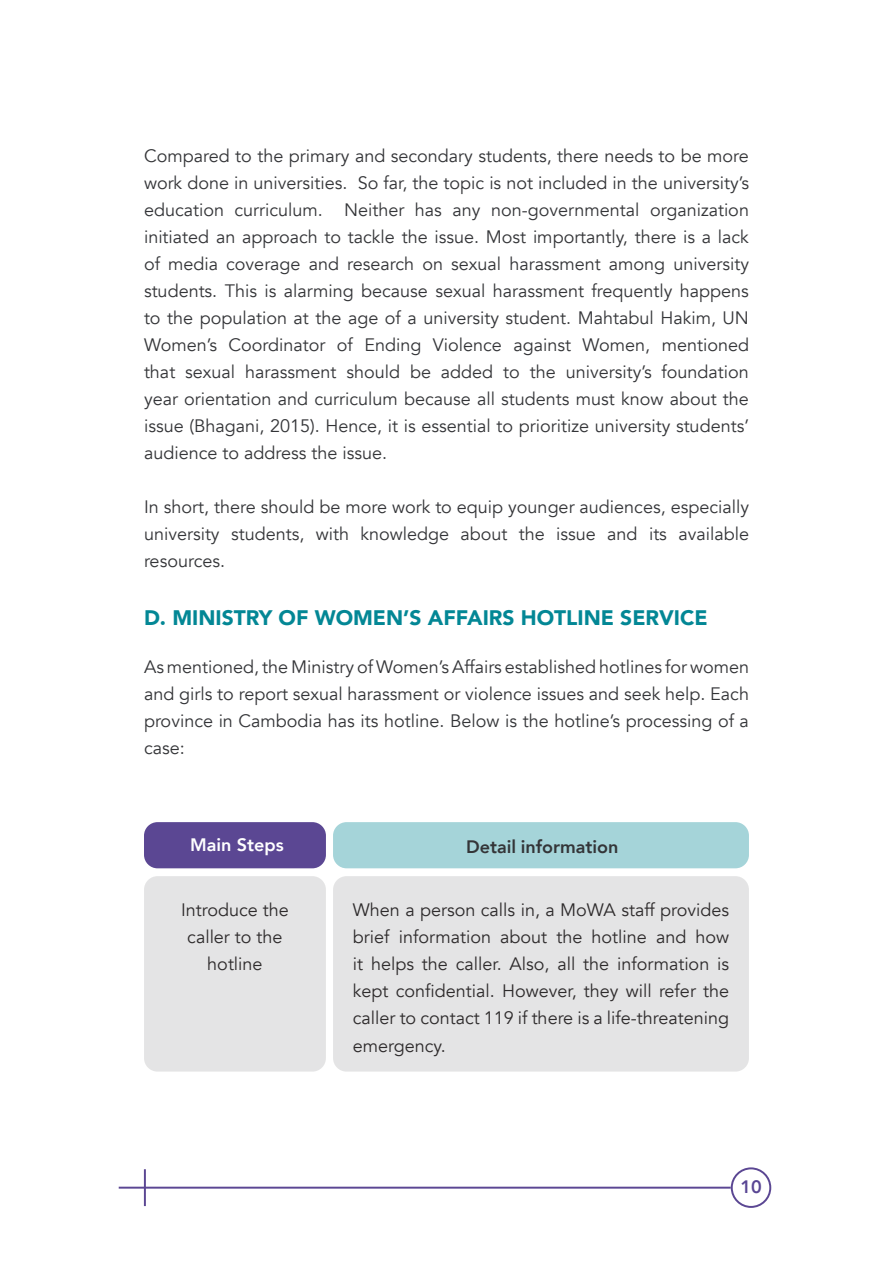
<style>
.page{position:relative;width:893px;height:1263px;background:#fff}
.page>*{position:absolute;margin:0;border:0;box-sizing:border-box;transform-origin:0 0}
.t1{font:900 21px "Avenir";color:#038795}
.t2{font:18px/27px "Avenir";color:#343538;text-align:justify}
.t3{font:18px/27px "Avenir";color:#2e2b2c;text-align:center}
.t4{font:800 18px "Avenir";color:#343538}
.t5{font:800 18px "Avenir";color:#fff}
.t6{font:800 18px "Avenir";color:#594694}
</style>
<div class="page">
<div style="left:731px;top:1167px;width:40px;height:41px;border:2px solid #5b4793;border-radius:50%"></div>
<hr style="left:119px;top:1187px;width:612px;height:1px;background:#5b4793">
<hr style="left:144px;top:1169px;width:2px;height:37px;background:#5b4793">
<div style="left:144px;top:876px;width:182px;height:195px;background:#e4e4e5;border-radius:14px"></div>
<div style="left:333px;top:876px;width:416px;height:195px;background:#e4e4e5;border-radius:14px"></div>
<div style="left:144px;top:822px;width:182px;height:46px;background:#5b4793;border-radius:14px"></div>
<div style="left:333px;top:822px;width:416px;height:46px;background:#a5d4d9;border-radius:14px"></div>
<p class="t2" style="left:144px;top:143px;width:606px">Compared to the primary and secondary students, there needs to be more work done in universities. So far, the topic is not included in the university’s education curriculum. Neither has any non-governmental organization initiated an approach to tackle the issue. Most importantly, there is a lack of media coverage and research on sexual harassment among university students. This is alarming because sexual harassment frequently happens to the population at the age of a university student. Mahtabul Hakim, UN Women’s Coordinator of Ending Violence against Women, mentioned that sexual harassment should be added to the university’s foundation year orientation and curriculum because all students must know about the issue (Bhagani, 2015). Hence, it is essential to prioritize university students’ audience to address the issue.</p>
<p class="t2" style="left:144px;top:494px;width:606px">In short, there should be more work to equip younger audiences, especially university students, with knowledge about the issue and its available resources.</p>
<p class="t1" style="left:144px;top:599px;width:565px">D. MINISTRY OF WOMEN’S AFFAIRS HOTLINE SERVICE</p>
<p class="t2" style="left:144px;top:653px;width:606px">As mentioned, the Ministry of Women’s Affairs established hotlines for women and girls to report sexual harassment or violence issues and seek help. Each province in Cambodia has its hotline. Below is the hotline’s processing of a case:</p>
<p class="t5" style="left:190px;top:831px;width:95px">Main Steps</p>
<p class="t4" style="left:466px;top:832px;width:154px">Detail information</p>
<p class="t3" style="left:181px;top:897px;width:109px">Introduce the caller to the hotline</p>
<p class="t3" style="left:353px;top:897px;width:378px;text-align:justify">When a person calls in, a MoWA staff provides brief information about the hotline and how it helps the caller. Also, all the information is kept confidential. However, they will refer the caller to contact 119 if there is a life-threatening emergency.</p>
<p class="t6" style="left:740px;top:1173px;width:23px">10</p>
</div>
